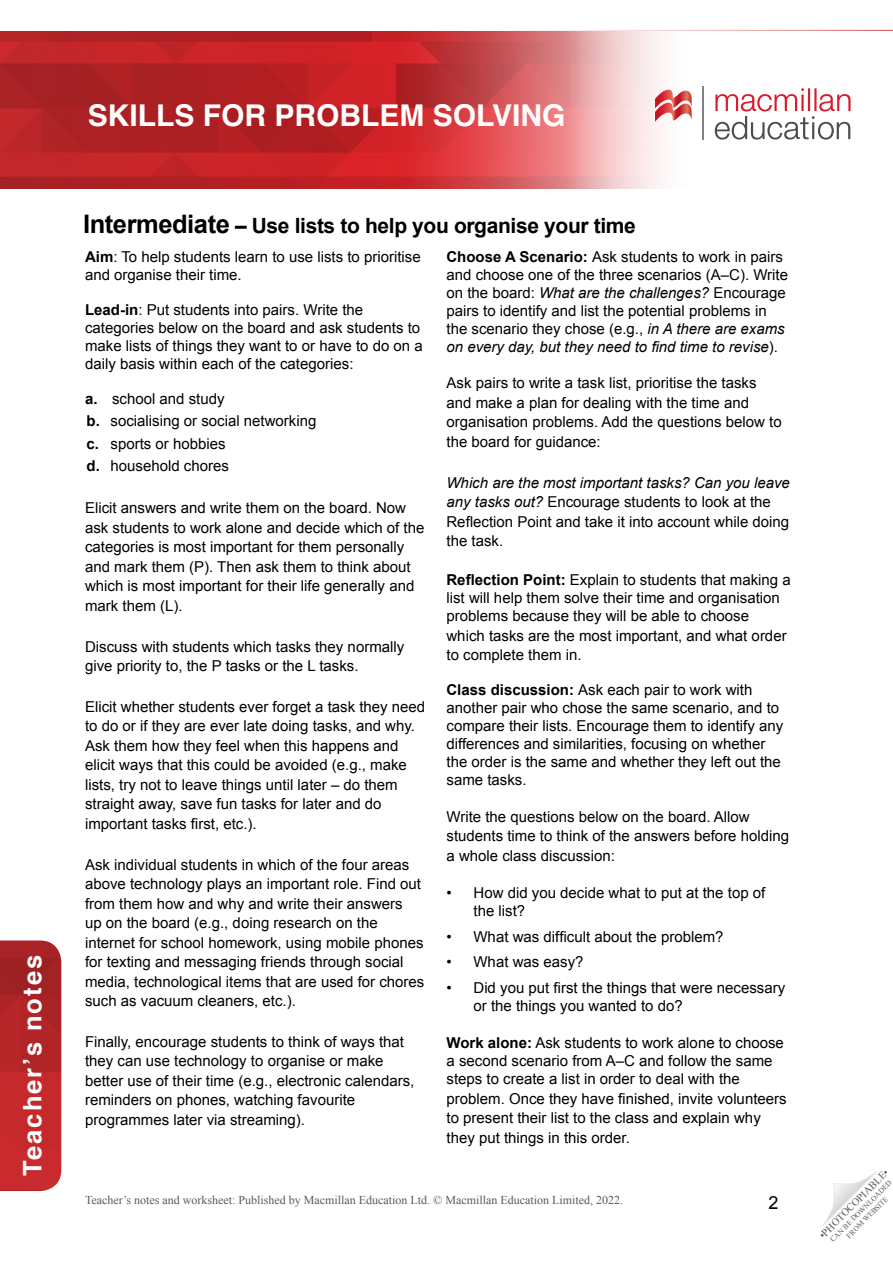
<style>
.page{position:relative;width:893px;height:1263px;background:#fff}
.page>*{position:absolute;margin:0;border:0;box-sizing:border-box;transform-origin:0 0}
.t1{font:700 30px "Helvetica";color:#fff}
.t2{font:700 25.5px "Helvetica";letter-spacing:.08em;color:#fff}
.Article_Title{font:700 21px "Arial";letter-spacing:-.015em;color:#000}
.t3{font:18px "Arial";color:#000}
.TN__Body_text{font:15px/19.5px "Arial";color:#000}
.Intro_box_regular{font:15px/18px "Arial";color:#000}
.t4{font:12px "Times New Roman";color:#58595b}
.t5{font:10.5px "Times New Roman";color:#58595b}
.t6{font:7.5px/9px "Times New Roman";color:#58595b;text-align:center}
.s1{font-size:25.5px}
.s2{font-weight:700}
.s3{font-style:italic}
</style>
<div class="page">
<svg style="left:822px;top:1171px;width:55px;height:55px"></svg>
<img style="left:0;top:940px;width:61px;height:251px">
<img style="left:0;top:31px;width:566px;height:157px">
<svg style="left:566px;top:29px;width:327px;height:160px"></svg>
<svg style="left:655px;top:89px;width:37px;height:34px"></svg>
<hr style="left:703px;top:86px;width:1px;height:54px;background:#808285">
<svg style="left:715px;top:88px;width:135px;height:52px"></svg>
<hr style="left:0;top:30px;width:893px;height:1px;background:#cb2b2e">
<h2 class="t2" style="left:12px;top:1176px;width:222px;rotate:-90deg">Teacher’s notes</h2>
<h1 class="t1" style="left:88px;top:91px;width:479px">SKILLS FOR PROBLEM SOLVING</h1>
<p class="Article_Title" style="left:83px;top:211px;width:554px"><span class="s1">Intermediate</span> – Use lists to help you organise your time</p>
<p class="Intro_box_regular" style="left:446px;top:248px;width:343px"><span class="s2">Choose A Scenario:</span> Ask students to work in pairs and choose one of the three scenarios (A–C). Write on the board: <span class="s3">What are the challenges?</span> Encourage pairs to identify and list the potential problems in the scenario they chose (e.g., <span class="s3">in A there are exams on every day, but they need to find time to revise</span>).</p>
<p class="TN__Body_text" style="left:446px;top:373px;width:337px">Ask pairs to write a task list, prioritise the tasks and make a plan for dealing with the time and organisation problems. Add the questions below to the board for guidance:</p>
<p class="TN__Body_text" style="left:446px;top:473px;width:345px"><span class="s3">Which are the most important tasks? Can you leave any tasks out?</span> Encourage students to look at the Reflection Point and take it into account while doing the task.</p>
<p class="Intro_box_regular" style="left:446px;top:571px;width:346px"><span class="s2">Reflection Point:</span> Explain to students that making a list will help them solve their time and organisation problems because they will be able to choose</p>
<p class="Intro_box_regular" style="left:446px;top:626px;width:342px;line-height:19.5px">which tasks are the most important, and what order to complete them in.</p>
<p class="Intro_box_regular" style="left:446px;top:681px;width:338px"><span class="s2">Class discussion:</span> Ask each pair to work with another pair who chose the same scenario, and to compare their lists. Encourage them to identify any differences and similarities, focusing on whether the order is the same and whether they left out the same tasks.</p>
<p class="TN__Body_text" style="left:446px;top:807px;width:344px">Write the questions below on the board. Allow students time to think of the answers before holding a whole class discussion:</p>
<p class="TN__Body_text" style="left:473px;top:884px;width:293px;line-height:18px;text-indent:-27px">• How did you decide what to put at the top of the list?</p>
<p class="TN__Body_text" style="left:446px;top:927px;width:279px">• What was difficult about the problem?</p>
<p class="TN__Body_text" style="left:446px;top:952px;width:139px">• What was easy?</p>
<p class="TN__Body_text" style="left:473px;top:979px;width:313px;line-height:18px;text-indent:-27px">• Did you put first the things that were necessary or the things you wanted to do?</p>
<p class="Intro_box_regular" style="left:446px;top:1034px;width:339px"><span class="s2">Work alone:</span> Ask students to work alone to choose a second scenario from A–C and follow the same steps to create a list in order to deal with the</p>
<p class="Intro_box_regular" style="left:446px;top:1089px;width:342px;line-height:19.5px">problem. Once they have finished, invite volunteers to present their list to the class and explain why they put things in this order.</p>
<p class="Intro_box_regular" style="left:85px;top:248px;width:337px"><span class="s2">Aim</span>: To help students learn to use lists to prioritise and organise their time.</p>
<p class="Intro_box_regular" style="left:85px;top:301px;width:339px"><span class="s2">Lead-in</span>: Put students into pairs. Write the categories below on the board and ask students to make lists of things they want to or have to do on a daily basis within each of the categories:</p>
<p class="TN__Body_text" style="left:85px;top:389px;width:141px"><span class="s2">a.</span> school and study</p>
<p class="TN__Body_text" style="left:87px;top:411px;width:231px"><span class="s2">b.</span> socialising or social networking</p>
<p class="TN__Body_text" style="left:87px;top:434px;width:141px"><span class="s2">c.</span> sports or hobbies</p>
<p class="TN__Body_text" style="left:87px;top:456px;width:144px"><span class="s2">d.</span> household chores</p>
<p class="TN__Body_text" style="left:85px;top:498px;width:341px">Elicit answers and write them on the board. Now ask students to work alone and decide which of the categories is most important for them personally and mark them (P). Then ask them to think about which is most important for their life generally and mark them (L).</p>
<p class="TN__Body_text" style="left:85px;top:637px;width:321px">Discuss with students which tasks they normally give priority to, the P tasks or the L tasks.</p>
<p class="TN__Body_text" style="left:85px;top:697px;width:342px">Elicit whether students ever forget a task they need to do or if they are ever late doing tasks, and why.<br>Ask them how they feel when this happens and elicit ways that this could be avoided (e.g., make lists, try not to leave things until later – do them straight away, save fun tasks for later and do important tasks first, etc.).</p>
<p class="TN__Body_text" style="left:85px;top:855px;width:341px">Ask individual students in which of the four areas above technology plays an important role. Find out from them how and why and write their answers<br>up on the board (e.g., doing research on the internet for school homework, using mobile phones for texting and messaging friends through social media, technological items that are used for chores such as vacuum cleaners, etc.).</p>
<p class="TN__Body_text" style="left:85px;top:1032px;width:331px">Finally, encourage students to think of ways that they can use technology to organise or make better use of their time (e.g., electronic calendars, reminders on phones, watching favourite programmes later via streaming).</p>
<p class="t4" style="left:85px;top:1192px;width:540px">Teacher’s notes and worksheet: Published by Macmillan Education Ltd. © Macmillan Education Limited, 2022.</p>
<p class="t3" style="left:769px;top:1191px;width:12px">2</p>
<p class="t5" style="left:816px;top:1232px;width:95px;rotate:-45deg">•PHOTOCOPIABLE•</p>
<p class="t6" style="left:828px;top:1237px;width:85px;rotate:-45deg">CAN BE DOWNLOADED<br>FROM WEBSITE</p>
</div>
